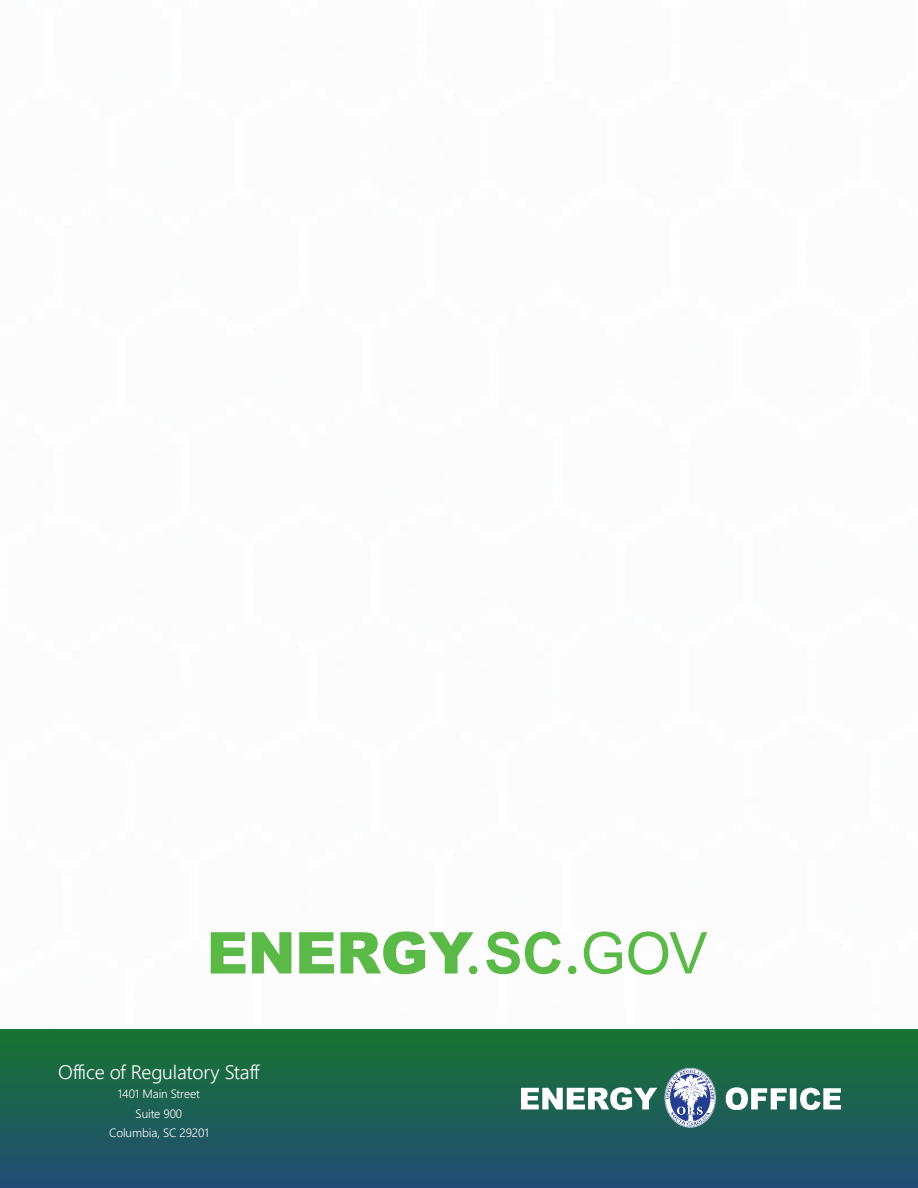
<style>
.page{position:relative;width:918px;height:1188px;background:#fff}
.page>*{position:absolute;margin:0;border:0;box-sizing:border-box;transform-origin:0 0}
.t1{font:58.35px "Arial";color:#5bba47}
.t2{font:300 19.5px "Segoe UI";letter-spacing:-.01em;color:#fff}
.t3{font:300 12px/19.5px "Segoe UI";letter-spacing:-.01em;color:#fff;text-align:center}
</style>
<div class="page">
<div style="left:0;top:1030px;width:918px;height:158px;background:linear-gradient(to bottom,#177431,#224c75)"></div>
<img style="left:501px;top:1056px;width:363px;height:84px">
<svg style="left:211px;top:932px;width:35px;height:41px"></svg>
<svg style="left:252px;top:932px;width:39px;height:41px"></svg>
<svg style="left:299px;top:932px;width:35px;height:41px"></svg>
<svg style="left:341px;top:932px;width:136px;height:42px"></svg>
<svg style="left:486px;top:931px;width:75px;height:43px"></svg>
<svg style="left:568px;top:966px;width:8px;height:8px"></svg>
<svg style="left:584px;top:932px;width:38px;height:42px"></svg>
<svg style="left:670px;top:932px;width:37px;height:41px"></svg>
<h2 class="t2" style="left:58px;top:1053px;width:203px">Office of Regulatory Staff</h2>
<p class="t3" style="left:109px;top:1083px;width:101px">1401 Main Street<br>Suite 900<br>Columbia, SC 29201</p>
<h1 class="t1" style="left:626px;top:913px;width:47px">O</h1>
</div>
